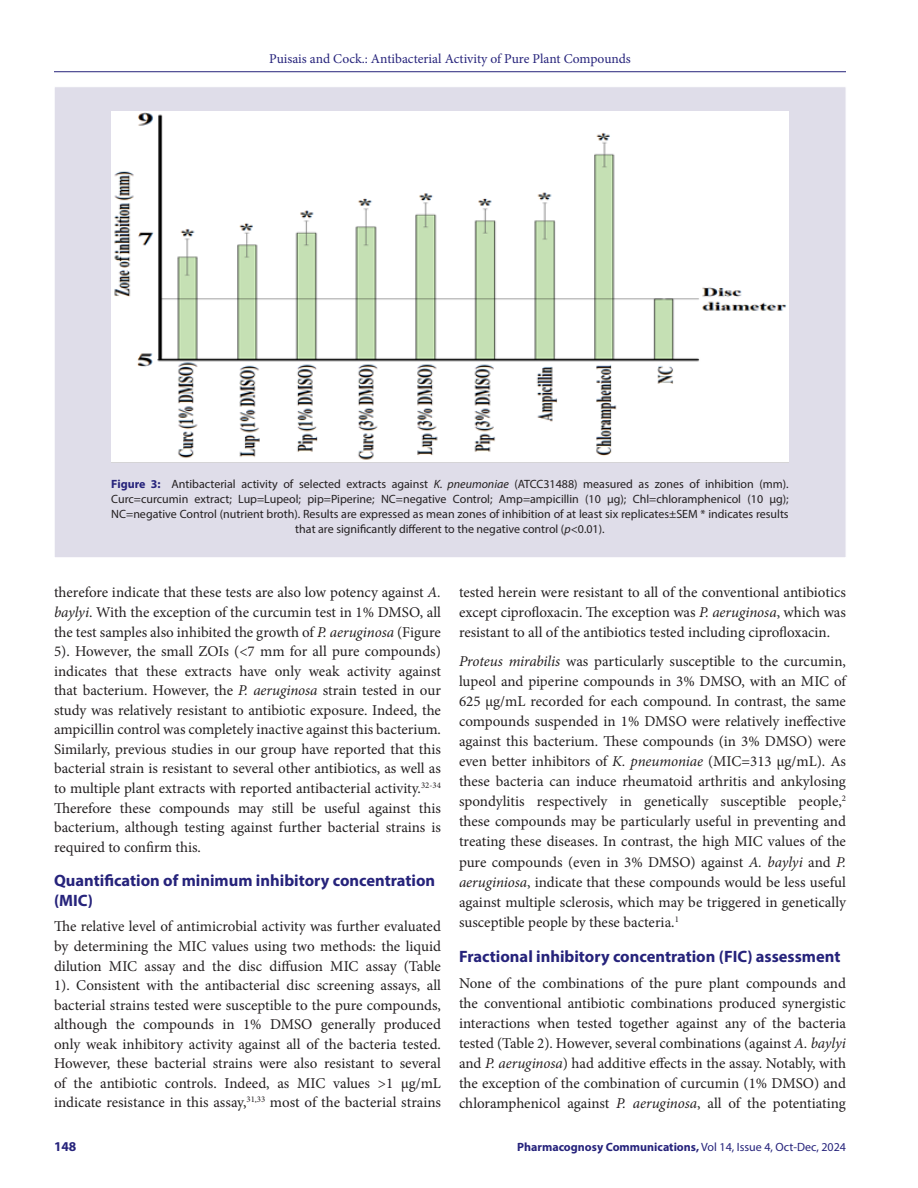
<style>
.page{position:relative;width:918px;height:1188px;background:#fff}
.page>*{position:absolute;margin:0;border:0;box-sizing:border-box;transform-origin:0 0}
.Heading_2{font:700 16.5px/19.5px "Myriad Pro";color:#26237b}
.Body_text{font:15px/19.5px "Minion Pro";color:#231f20;text-align:justify}
.Body_text__FO{font:15px/19.5px "Minion Pro";color:#231f20;text-align:justify}
.t1{font:13.5px "Minion Pro";color:#26237b}
.t2{font:700 13.5px "Myriad Pro";color:#26237b}
.FIG_Caption{font:12px/15px "Myriad Pro";color:#231f20;text-align:center}
.t3{font:700 12px "Myriad Pro";color:#26237b}
.s1{font-weight:700;color:#26237b}
.s2{font-style:italic}
.s3{font-weight:400}
</style>
<div class="page">
<hr style="left:54px;top:71px;width:792px;height:1px;background:#26237b">
<div style="left:54px;top:87px;width:792px;height:471px;background:#dfdde9;border:1px solid #fff"></div>
<img style="left:111px;top:112px;width:678px;height:351px">
<p class="t1" style="left:269px;top:50px;width:363px">Puisais and Cock.: Antibacterial Activity of Pure Plant Compounds</p>
<p class="FIG_Caption" style="left:111px;top:476px;width:679px"><span class="s1">Figure 3:</span> Antibacterial activity of selected extracts against <span class="s2">K. pneumoniae</span> (ATCC31488) measured as zones of inhibition (mm).<br>Curc=curcumin extract; Lup=Lupeol; pip=Piperine; NC=negative Control; Amp=ampicillin (10 μg); Chl=chloramphenicol (10 μg); NC=negative Control (nutrient broth). Results are expressed as mean zones of inhibition of at least six replicates±SEM * indicates results that are significantly different to the negative control (<span class="s2">p</span>&lt;0.01).</p>
<p class="Body_text" style="left:54px;top:583px;width:389px">therefore indicate that these tests are also low potency against <span class="s2">A. baylyi</span>. With the exception of the curcumin test in 1% DMSO, all the test samples also inhibited the growth of <span class="s2">P. aeruginosa</span> (Figure 5). However, the small ZOIs (&lt;7 mm for all pure compounds) indicates that these extracts have only weak activity against that bacterium. However, the <span class="s2">P. aeruginosa</span> strain tested in our study was relatively resistant to antibiotic exposure. Indeed, the ampicillin control was completely inactive against this bacterium.<br>Similarly, previous studies in our group have reported that this bacterial strain is resistant to several other antibiotics, as well as to multiple plant extracts with reported antibacterial activity.<sup>32-34<br></sup>Therefore these compounds may still be useful against this bacterium, although testing against further bacterial strains is required to confirm this.</p>
<p class="Heading_2" style="left:54px;top:870px;width:383px">Quantification of minimum inhibitory concentration (MIC)</p>
<p class="Body_text__FO" style="left:54px;top:917px;width:389px">The relative level of antimicrobial activity was further evaluated by determining the MIC values using two methods: the liquid dilution MIC assay and the disc diffusion MIC assay (Table 1). Consistent with the antibacterial disc screening assays, all bacterial strains tested were susceptible to the pure compounds, although the compounds in 1% DMSO generally produced only weak inhibitory activity against all of the bacteria tested.<br>However, these bacterial strains were also resistant to several of the antibiotic controls. Indeed, as MIC values &gt;1 μg/mL indicate resistance in this assay,<sup>31,33</sup> most of the bacterial strains</p>
<p class="Body_text__FO" style="left:459px;top:583px;width:389px;line-height:20px">tested herein were resistant to all of the conventional antibiotics except ciprofloxacin. The exception was <span class="s2">P. aeruginosa</span>, which was resistant to all of the antibiotics tested including ciprofloxacin.</p>
<p class="Body_text" style="left:459px;top:652px;width:389px;line-height:20px"><span class="s2">Proteus mirabilis</span> was particularly susceptible to the curcumin, lupeol and piperine compounds in 3% DMSO, with an MIC of 625 μg/mL recorded for each compound. In contrast, the same compounds suspended in 1% DMSO were relatively ineffective against this bacterium. These compounds (in 3% DMSO) were even better inhibitors of <span class="s2">K. pneumoniae</span> (MIC=313 μg/mL). As these bacteria can induce rheumatoid arthritis and ankylosing spondylitis respectively in genetically susceptible people,<sup>2 </sup>these compounds may be particularly useful in preventing and treating these diseases. In contrast, the high MIC values of the pure compounds (even in 3% DMSO) against <span class="s2">A. baylyi</span> and <span class="s2">P. aeruginiosa</span>, indicate that these compounds would be less useful against multiple sclerosis, which may be triggered in genetically susceptible people by these bacteria.<sup>1</sup></p>
<p class="Heading_2" style="left:459px;top:946px;width:383px">Fractional inhibitory concentration (FIC) assessment</p>
<p class="Body_text__FO" style="left:459px;top:973px;width:389px;line-height:20px">None of the combinations of the pure plant compounds and the conventional antibiotic combinations produced synergistic interactions when tested together against any of the bacteria tested (Table 2). However, several combinations (against <span class="s2">A. baylyi </span>and <span class="s2">P. aeruginosa</span>) had additive effects in the assay. Notably, with the exception of the combination of curcumin (1% DMSO) and chloramphenicol against <span class="s2">P. aeruginosa</span>, all of the potentiating</p>
<p class="t2" style="left:54px;top:1137px;width:24px">148</p>
<p class="t3" style="left:517px;top:1139px;width:330px">Pharmacognosy Communications, <span class="s3">Vol 14, Issue 4, Oct-Dec, 2024</span></p>
</div>
